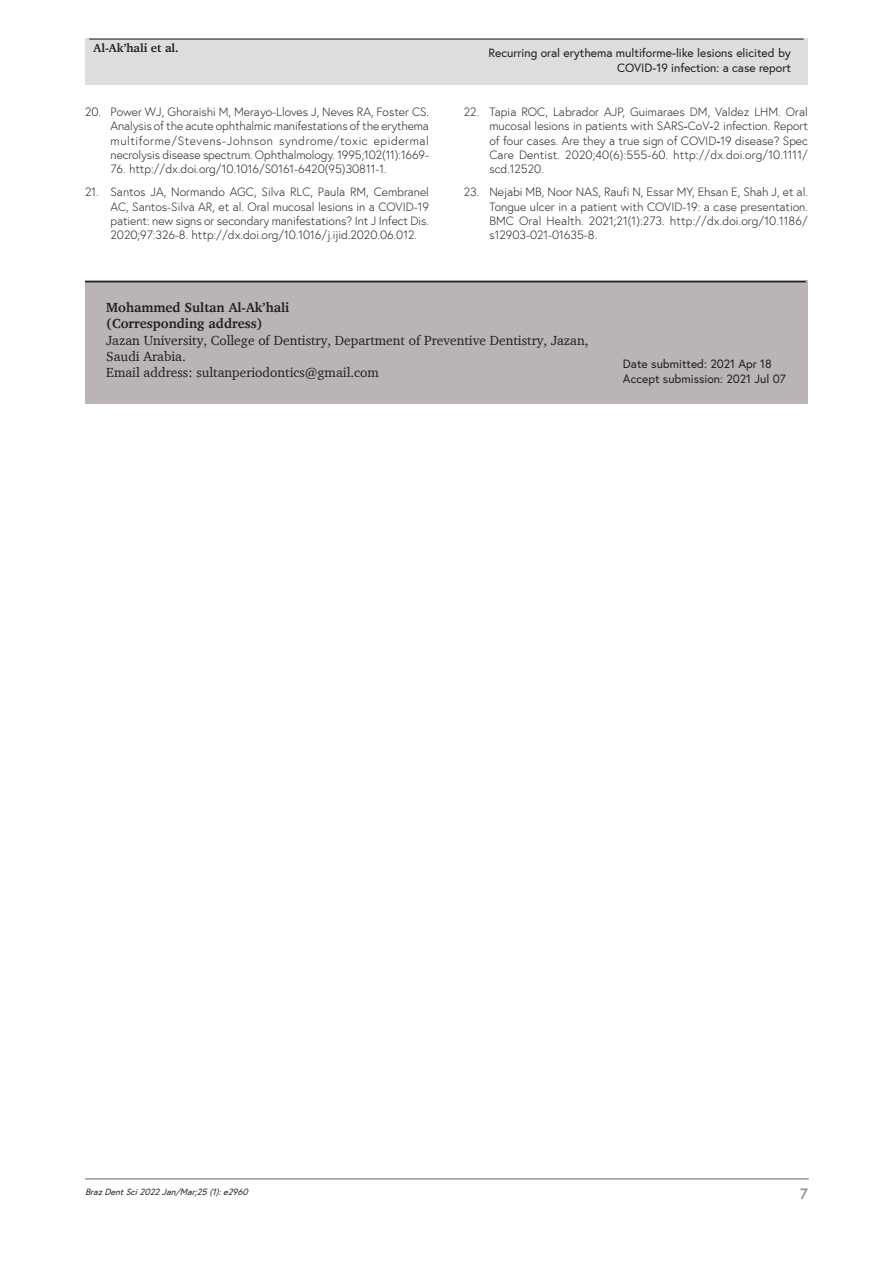
<style>
.page{position:relative;width:893px;height:1263px;background:#fff}
.page>*{position:absolute;margin:0;border:0;box-sizing:border-box;transform-origin:0 0}
.t1{font:700 15px "Europa";color:#939598}
.Correspondence{font:13.5px/16.2px "Charter";color:#231f20}
.Reference{font:300 12px/14.4px "Europa";color:#231f20;text-align:justify}
.RunningTitleAlt{font:12px/14.4px "Europa";color:#231f20;text-align:right}
.History{font:12px/14.4px "Europa";color:#231f20}
.t2{font:700 12px "Charter";color:#231f20}
.t3{font:italic 9px "Europa";color:#231f20}
.s1{font-family:"Times New Roman";font-weight:400}
.s2{font-weight:700}
</style>
<div class="page">
<hr style="left:85px;top:1178px;width:724px;height:2px;background:#939598">
<div style="left:85px;top:39px;width:723px;height:46px;background:#dcdddf"></div>
<hr style="left:89px;top:39px;width:715px;height:1px;background:#231f20">
<div style="left:623px;top:281px;width:185px;height:123px;background:#bab5b4"></div>
<div style="left:85px;top:281px;width:538px;height:123px;background:#bab5b4"></div>
<hr style="left:85px;top:281px;width:721px;height:1px;background:#231f20">
<p class="t2" style="left:94px;top:41px;width:87px">Al-Ak’hali et al.</p>
<p class="Reference" style="left:111px;top:104px;width:320px;text-indent:-26px">20. Power WJ, Ghoraishi M, Merayo-Lloves J, Neves RA, Foster CS.<br>Analysis of the acute ophthalmic manifestations of the erythema multiforme/Stevens-Johnson syndrome/toxic epidermal necrolysis disease spectrum. Ophthalmology. 1995;102(11):1669-</p>
<p class="Reference" style="left:111px;top:162px;width:277px">76. http://dx.doi.org/10.1016/S0161-6420(95)30811-1.</p>
<p class="Reference" style="left:111px;top:185px;width:320px;text-indent:-26px">21. Santos JA, Normando AGC, Silva RLC, Paula RM, Cembranel AC, Santos-Silva AR, et al. Oral mucosal lesions in a COVID-19 patient: new signs or secondary manifestations? Int J Infect Dis.<br>2020;97:326-8. http://dx.doi.org/10.1016/j.ijid.2020.06.012.</p>
<p class="RunningTitleAlt" style="left:488px;top:46px;width:304px">Recurring oral erythema multiforme-like lesions elicited by<br>COVID-19 infection: a case report</p>
<p class="Reference" style="left:489px;top:104px;width:320px;text-indent:-26px">22. Tapia ROC, Labrador AJP, Guimaraes DM, Valdez LHM. Oral mucosal lesions in patients with SARS<span class="s1">‐</span>CoV<span class="s1">‐</span>2 infection. Report of four cases. Are they a true sign of COVID<span class="s1">‐</span>19 disease? Spec Care Dentist. 2020;40(6):555-60. http://dx.doi.org/10.1111/ scd.12520.</p>
<p class="Reference" style="left:489px;top:185px;width:320px;text-indent:-26px">23. Nejabi MB, Noor NAS, Raufi N, Essar MY, Ehsan E, Shah J, et al.<br>Tongue ulcer in a patient with COVID-19: a case presentation.<br>BMC Oral Health. 2021;21(1):273. http://dx.doi.org/10.1186/ s12903-021-01635-8.</p>
<p class="Correspondence" style="left:106px;top:299px;width:484px"><span class="s2">Mohammed Sultan Al-Ak’hali<br>(Corresponding address)<br></span>Jazan University, College of Dentistry, Department of Preventive Dentistry, Jazan, Saudi Arabia.<br>Email address: sultanperiodontics@gmail.com</p>
<p class="History" style="left:623px;top:357px;width:165px">Date submitted: 2021 Apr 18<br>Accept submission: 2021 Jul 07</p>
<p class="t3" style="left:85px;top:1185px;width:167px">BrazDentSci2022Jan/Mar;25(1):e2960</p>
<p class="t1" style="left:800px;top:1184px;width:9px">7</p>
</div>
